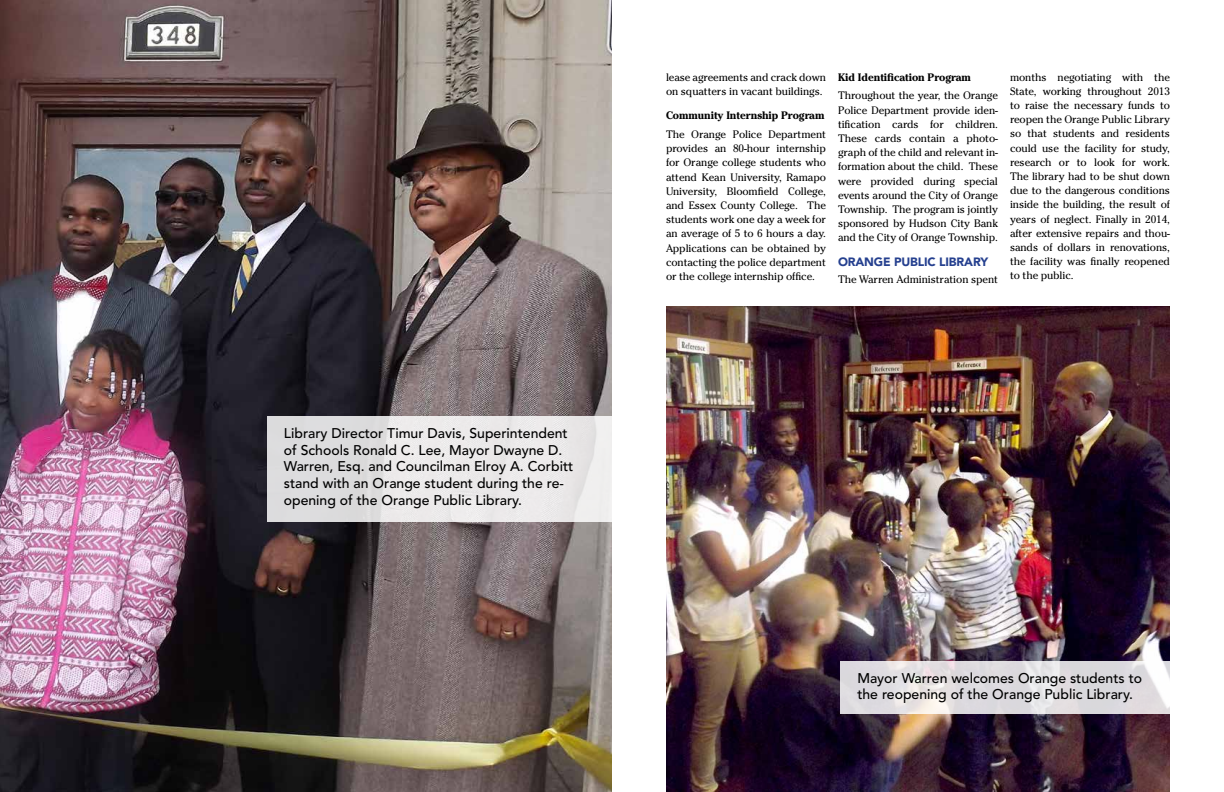
<style>
.page{position:relative;width:1224px;height:792px;background:#fff}
.page>*{position:absolute;margin:0;border:0;box-sizing:border-box;transform-origin:0 0}
.t1{font:500 14px/16.8px "Avenir";color:#000}
.t2{font:900 12px "Avenir";letter-spacing:-.01em;color:#25408f}
.t3{font:10.8px/14.2px "Cheltenham";letter-spacing:-.01em;color:#000;text-align:justify}
.t4{font:700 10.8px "Cheltenham";letter-spacing:-.01em;color:#000}
</style>
<div class="page">
<img style="left:666px;top:306px;width:503px;height:486px">
<img style="left:0;top:0;width:612px;height:792px">
<svg style="left:840px;top:661px;width:330px;height:53px;background:#e1dee1"></svg>
<div style="left:267px;top:416px;width:345px;height:106px;background:linear-gradient(to right,#dcdcdd,#f0eeee)"></div>
<p class="t1" style="left:284px;top:425px;width:291px">Library Director Timur Davis, Superintendent of Schools Ronald C. Lee, Mayor Dwayne D.<br>Warren, Esq. and Councilman Elroy A. Corbitt stand with an Orange student during the re&shy;opening of the Orange Public Library.</p>
<p class="t3" style="left:666px;top:70px;width:162px">lease agreements and crack down on squatters in vacant buildings.</p>
<p class="t4" style="left:666px;top:109px;width:160px">Community Internship Program</p>
<p class="t3" style="left:666px;top:127px;width:162px">The Orange Police Department provides an 80-hour internship for Orange college students who attend Kean University, Ramapo University, Bloomfield College, and Essex County College. The students work one day a week for an average of 5 to 6 hours a day.<br>Applications can be obtained by contacting the police department or the college internship office.</p>
<p class="t4" style="left:838px;top:70px;width:134px">Kid Identification Program</p>
<p class="t3" style="left:838px;top:88px;width:162px">Throughout the year, the Orange Police Department provide iden&shy;tification cards for children.<br>These cards contain a photo&shy;graph of the child and relevant in&shy;formation about the child. These were provided during special events around the City of Orange Township. The program is jointly sponsored by Hudson City Bank and the City of Orange Township.</p>
<p class="t2" style="left:838px;top:255px;width:152px">ORANGE PUBLIC LIBRARY</p>
<p class="t3" style="left:838px;top:272px;width:162px">The Warren Administration spent</p>
<p class="t3" style="left:1010px;top:70px;width:162px">months negotiating with the State, working throughout 2013 to raise the necessary funds to reopen the Orange Public Library so that students and residents could use the facility for study, research or to look for work.<br>The library had to be shut down due to the dangerous conditions inside the building, the result of years of neglect. Finally in 2014, after extensive repairs and thou&shy;sands of dollars in renovations, the facility was finally reopened to the public.</p>
<p class="t1" style="left:857px;top:670px;width:286px">Mayor Warren welcomes Orange students to the reopening of the Orange Public Library.</p>
</div>
